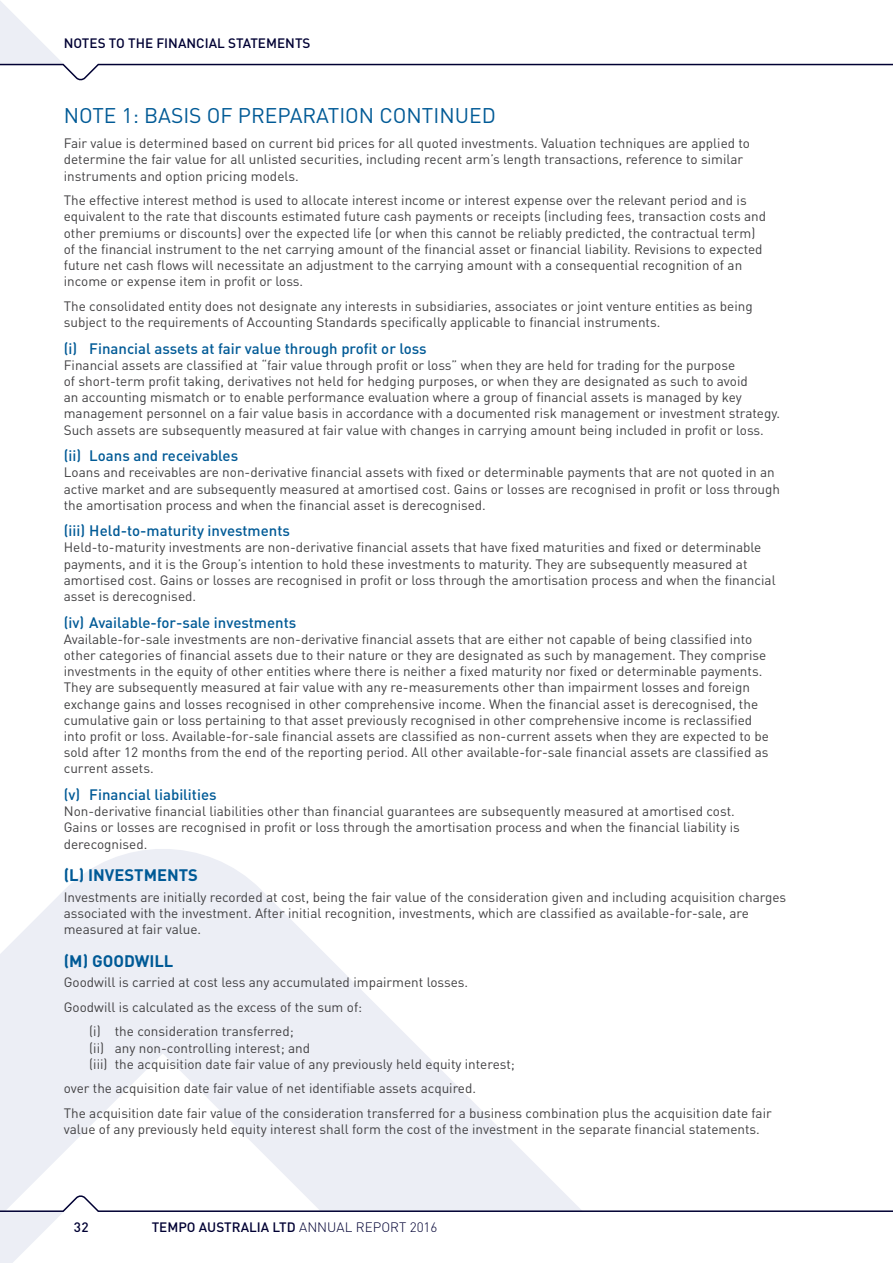
<style>
.page{position:relative;width:893px;height:1263px;background:#fff}
.page>*{position:absolute;margin:0;border:0;box-sizing:border-box;transform-origin:0 0}
.t1{font:21px "DIN";color:#005a96}
.t2{font:700 16.5px "DIN";color:#005a96}
.t3{font:500 15px "DIN";color:#005a96}
.t4{font:13.5px/16.2px "DIN";color:#414042}
.t5{font:500 13.5px "DIN";color:#003}
.s1{font-weight:300}
</style>
<div class="page">
<svg style="left:0;top:849px;width:564px;height:344px;fill:#eceef5"></svg>
<svg style="left:0;top:1px;width:892px;height:80px"></svg>
<svg style="left:0;top:1193px;width:893px;height:70px"></svg>
<p class="t5" style="left:64px;top:35px;width:248px">NOTES TO THE FINANCIAL STATEMENTS</p>
<h1 class="t1" style="left:64px;top:103px;width:434px">NOTE 1: BASIS OF PREPARATION CONTINUED</h1>
<p class="t4" style="left:64px;top:135px;width:688px">Fair value is determined based on current bid prices for all quoted investments. Valuation techniques are applied to determine the fair value for all unlisted securities, including recent arm’s length transactions, reference to similar instruments and option pricing models.</p>
<p class="t4" style="left:64px;top:192px;width:704px">The effective interest method is used to allocate interest income or interest expense over the relevant period and is equivalent to the rate that discounts estimated future cash payments or receipts (including fees, transaction costs and other premiums or discounts) over the expected life (or when this cannot be reliably predicted, the contractual term) of the financial instrument to the net carrying amount of the financial asset or financial liability. Revisions to expected future net cash flows will necessitate an adjustment to the carrying amount with a consequential recognition of an income or expense item in profit or loss.</p>
<p class="t4" style="left:64px;top:298px;width:690px">The consolidated entity does not designate any interests in subsidiaries, associates or joint venture entities as being subject to the requirements of Accounting Standards specifically applicable to financial instruments.</p>
<p class="t3" style="left:64px;top:339px;width:364px">(i) Financial assets at fair value through profit or loss</p>
<p class="t4" style="left:64px;top:357px;width:718px">Financial assets are classified at “fair value through profit or loss” when they are held for trading for the purpose<br>of short-term profit taking, derivatives not held for hedging purposes, or when they are designated as such to avoid<br>an accounting mismatch or to enable performance evaluation where a group of financial assets is managed by key management personnel on a fair value basis in accordance with a documented risk management or investment strategy.<br>Such assets are subsequently measured at fair value with changes in carrying amount being included in profit or loss.</p>
<p class="t3" style="left:64px;top:446px;width:176px">(ii) Loans and receivables</p>
<p class="t4" style="left:64px;top:464px;width:718px">Loans and receivables are non-derivative financial assets with fixed or determinable payments that are not quoted in an active market and are subsequently measured at amortised cost. Gains or losses are recognised in profit or loss through the amortisation process and when the financial asset is derecognised.</p>
<p class="t3" style="left:64px;top:521px;width:228px">(iii) Held-to-maturity investments</p>
<p class="t4" style="left:64px;top:539px;width:713px">Held-to-maturity investments are non-derivative financial assets that have fixed maturities and fixed or determinable payments, and it is the Group’s intention to hold these investments to maturity. They are subsequently measured at amortised cost. Gains or losses are recognised in profit or loss through the amortisation process and when the financial asset is derecognised.</p>
<p class="t3" style="left:64px;top:613px;width:234px">(iv) Available-for-sale investments</p>
<p class="t4" style="left:64px;top:630px;width:707px">Available-for-sale investments are non-derivative financial assets that are either not capable of being classified into other categories of financial assets due to their nature or they are designated as such by management. They comprise investments in the equity of other entities where there is neither a fixed maturity nor fixed or determinable payments.<br>They are subsequently measured at fair value with any re-measurements other than impairment losses and foreign exchange gains and losses recognised in other comprehensive income. When the financial asset is derecognised, the cumulative gain or loss pertaining to that asset previously recognised in other comprehensive income is reclassified into profit or loss. Available-for-sale financial assets are classified as non-current assets when they are expected to be sold after 12 months from the end of the reporting period. All other available-for-sale financial assets are classified as current assets.</p>
<p class="t3" style="left:64px;top:785px;width:154px">(v) Financial liabilities</p>
<p class="t4" style="left:64px;top:803px;width:678px">Non-derivative financial liabilities other than financial guarantees are subsequently measured at amortised cost.<br>Gains or losses are recognised in profit or loss through the amortisation process and when the financial liability is derecognised.</p>
<p class="t2" style="left:64px;top:864px;width:136px">(L) INVESTMENTS</p>
<p class="t4" style="left:64px;top:888px;width:724px">Investments are initially recorded at cost, being the fair value of the consideration given and including acquisition charges associated with the investment. After initial recognition, investments, which are classified as available-for-sale, are measured at fair value.</p>
<p class="t2" style="left:64px;top:950px;width:111px">(M) GOODWILL</p>
<p class="t4" style="left:64px;top:974px;width:406px">Goodwill is carried at cost less any accumulated impairment losses.</p>
<p class="t4" style="left:64px;top:998px;width:300px">Goodwill is calculated as the excess of the sum of:</p>
<p class="t4" style="left:89px;top:1023px;width:206px">(i) the consideration transferred;</p>
<p class="t4" style="left:89px;top:1039px;width:427px">(ii) any non-controlling interest; and<br>(iii) the acquisition date fair value of any previously held equity interest;</p>
<p class="t4" style="left:64px;top:1076px;width:709px;line-height:24.8px">over the acquisition date fair value of net identifiable assets acquired.<br>The acquisition date fair value of the consideration transferred for a business combination plus the acquisition date fair</p>
<p class="t4" style="left:64px;top:1121px;width:698px">value of any previously held equity interest shall form the cost of the investment in the separate financial statements.</p>
<p class="t5" style="left:74px;top:1218px;width:17px">32</p>
<p class="t5" style="left:152px;top:1218px;width:287px">TEMPO AUSTRALIA LTD <span class="s1">ANNUAL REPORT 2016</span></p>
</div>
